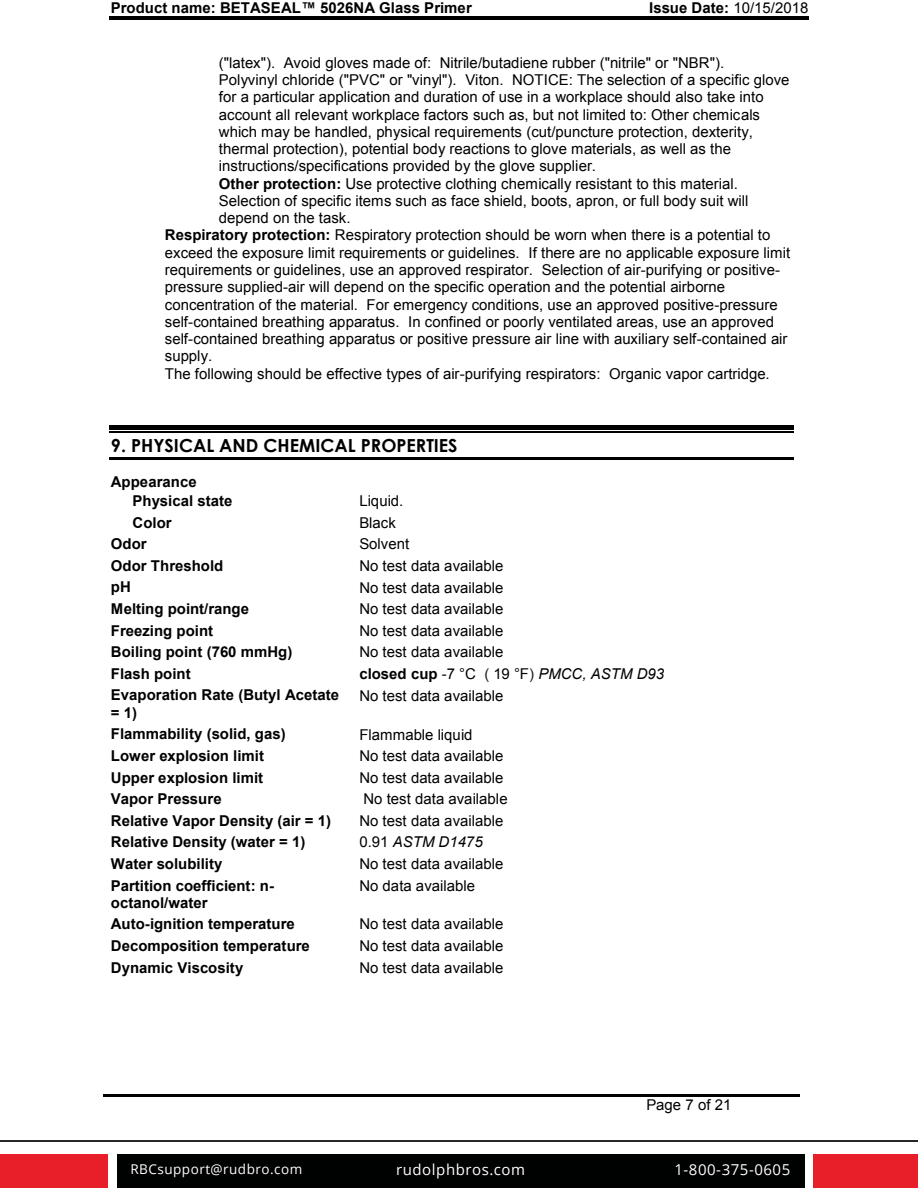
<style>
.page{position:relative;width:918px;height:1188px;background:#fff}
.page>*{position:absolute;margin:0;border:0;box-sizing:border-box;transform-origin:0 0}
.t1{font:700 18px "Century Gothic";color:#000}
.t2{font:15px "Arial";color:#000}
.t3{font:700 15px/19.5px "Arial";color:#000}
.t4{font:italic 15px "Arial";color:#000}
.t5{font:15px "Open Sans";letter-spacing:.035em;color:#fff}
.t6{font:13.5px "Open Sans";letter-spacing:.035em;color:#fff}
.s1{font-weight:400}
.s2{font-weight:700}
.s3{font-weight:700;font-style:normal}
.s4{font-style:normal}
.s5{font-style:normal;color:#1c1c1c}
</style>
<div class="page">
<div style="left:813px;top:1155px;width:105px;height:33px;background:#e81e29"></div>
<div style="left:0;top:1155px;width:108px;height:33px;background:#e81e29"></div>
<div style="left:117px;top:1155px;width:687px;height:33px;background:#000101"></div>
<hr style="left:0;top:1140px;width:918px;height:2px;background:#292829">
<hr style="left:110px;top:16px;width:475px;height:4px;background:#000">
<hr style="left:587px;top:16px;width:222px;height:4px;background:#000">
<hr style="left:103px;top:1094px;width:535px;height:2px;background:#000">
<hr style="left:640px;top:1094px;width:160px;height:2px;background:#000">
<div style="left:109px;top:425px;width:685px;height:5px;background:#000"></div>
<hr style="left:109px;top:431px;width:685px;height:1px;background:#000">
<hr style="left:109px;top:457px;width:685px;height:2px;background:#000">
<p class="t3" style="left:111px;top:-2px;width:362px">Product name: BETASEAL™ 5026NA Glass Primer</p>
<p class="t3" style="left:649px;top:-2px;width:161px">Issue Date: <span class="s1">10/15/2018</span></p>
<p class="t2" style="left:219px;top:53px;width:507px">("latex"). Avoid gloves made of: Nitrile/butadiene rubber ("nitrile" or "NBR").</p>
<p class="t2" style="left:219px;top:70px;width:572px">Polyvinyl chloride ("PVC" or "vinyl"). Viton. NOTICE: The selection of a specific glove</p>
<p class="t2" style="left:219px;top:87px;width:546px">for a particular application and duration of use in a workplace should also take into</p>
<p class="t2" style="left:219px;top:105px;width:543px">account all relevant workplace factors such as, but not limited to: Other chemicals</p>
<p class="t2" style="left:219px;top:122px;width:535px">which may be handled, physical requirements (cut/puncture protection, dexterity,</p>
<p class="t2" style="left:219px;top:139px;width:514px">thermal protection), potential body reactions to glove materials, as well as the</p>
<p class="t2" style="left:219px;top:156px;width:379px">instructions/specifications provided by the glove supplier.</p>
<p class="t2" style="left:219px;top:173px;width:520px"><span class="s2">Other protection:</span> Use protective clothing chemically resistant to this material.</p>
<p class="t2" style="left:219px;top:191px;width:531px">Selection of specific items such as face shield, boots, apron, or full body suit will</p>
<p class="t2" style="left:219px;top:208px;width:133px">depend on the task.</p>
<p class="t2" style="left:165px;top:225px;width:607px"><span class="s2">Respiratory protection:</span> Respiratory protection should be worn when there is a potential to</p>
<p class="t2" style="left:165px;top:243px;width:627px">exceed the exposure limit requirements or guidelines. If there are no applicable exposure limit</p>
<p class="t2" style="left:165px;top:260px;width:617px">requirements or guidelines, use an approved respirator. Selection of air-purifying or positive-</p>
<p class="t2" style="left:165px;top:277px;width:562px">pressure supplied-air will depend on the specific operation and the potential airborne</p>
<p class="t2" style="left:165px;top:294px;width:614px">concentration of the material. For emergency conditions, use an approved positive-pressure</p>
<p class="t2" style="left:165px;top:312px;width:611px">self-contained breathing apparatus. In confined or poorly ventilated areas, use an approved</p>
<p class="t2" style="left:165px;top:329px;width:624px">self-contained breathing apparatus or positive pressure air line with auxiliary self-contained air</p>
<p class="t2" style="left:165px;top:346px;width:49px">supply.</p>
<p class="t2" style="left:165px;top:363px;width:606px">The following should be effective types of air-purifying respirators: Organic vapor cartridge.</p>
<p class="t1" style="left:111px;top:432px;width:348px">9. PHYSICAL AND CHEMICAL PROPERTIES</p>
<p class="t3" style="left:133px;top:472px;width:101px;text-indent:-22px">Appearance<br>Physical state</p>
<p class="t2" style="left:359px;top:491px;width:46px">Liquid.</p>
<p class="t3" style="left:133px;top:513px;width:41px">Color</p>
<p class="t2" style="left:359px;top:513px;width:38px">Black</p>
<p class="t3" style="left:111px;top:535px;width:37px">Odor</p>
<p class="t2" style="left:359px;top:534px;width:51px">Solvent</p>
<p class="t3" style="left:111px;top:556px;width:114px">Odor Threshold</p>
<p class="t2" style="left:359px;top:556px;width:145px">No test data available</p>
<p class="t3" style="left:111px;top:578px;width:21px">pH</p>
<p class="t2" style="left:359px;top:578px;width:145px">No test data available</p>
<p class="t3" style="left:111px;top:600px;width:140px">Melting point/range</p>
<p class="t2" style="left:359px;top:599px;width:145px">No test data available</p>
<p class="t3" style="left:111px;top:621px;width:104px">Freezing point</p>
<p class="t2" style="left:359px;top:621px;width:145px">No test data available</p>
<p class="t3" style="left:111px;top:643px;width:183px">Boiling point (760 mmHg)</p>
<p class="t2" style="left:359px;top:642px;width:145px">No test data available</p>
<p class="t3" style="left:111px;top:664px;width:81px">Flash point</p>
<p class="t4" style="left:359px;top:664px;width:306px"><span class="s3">closed cup</span> <span class="s4">-7 °C</span> <span class="s5">(</span> <span class="s4">19 °F</span><span class="s5">)</span> PMCC, ASTM D93</p>
<p class="t3" style="left:111px;top:687px;width:230px;line-height:17.2px">Evaporation Rate (Butyl Acetate = 1)</p>
<p class="t2" style="left:359px;top:686px;width:145px">No test data available</p>
<p class="t3" style="left:111px;top:725px;width:176px">Flammability (solid, gas)</p>
<p class="t2" style="left:359px;top:724px;width:115px">Flammable liquid</p>
<p class="t3" style="left:111px;top:746px;width:155px">Lower explosion limit</p>
<p class="t2" style="left:359px;top:746px;width:145px">No test data available</p>
<p class="t3" style="left:111px;top:768px;width:154px">Upper explosion limit</p>
<p class="t2" style="left:359px;top:768px;width:145px">No test data available</p>
<p class="t3" style="left:111px;top:790px;width:112px">Vapor Pressure</p>
<p class="t2" style="left:364px;top:789px;width:146px">No test data available</p>
<p class="t3" style="left:111px;top:811px;width:222px">Relative Vapor Density (air = 1)</p>
<p class="t2" style="left:359px;top:811px;width:145px">No test data available</p>
<p class="t3" style="left:111px;top:833px;width:196px">Relative Density (water = 1)</p>
<p class="t4" style="left:359px;top:832px;width:125px"><span class="s4">0.91</span> ASTM D1475</p>
<p class="t3" style="left:111px;top:855px;width:113px">Water solubility</p>
<p class="t2" style="left:359px;top:854px;width:145px">No test data available</p>
<p class="t3" style="left:111px;top:877px;width:165px;line-height:17.1px">Partition coefficient: n&shy;octanol/water</p>
<p class="t2" style="left:359px;top:876px;width:117px">No data available</p>
<p class="t3" style="left:111px;top:915px;width:185px">Auto-ignition temperature</p>
<p class="t2" style="left:359px;top:914px;width:145px">No test data available</p>
<p class="t3" style="left:111px;top:936px;width:200px">Decomposition temperature</p>
<p class="t2" style="left:359px;top:936px;width:145px">No test data available</p>
<p class="t3" style="left:111px;top:958px;width:134px">Dynamic Viscosity</p>
<p class="t2" style="left:359px;top:958px;width:145px">No test data available</p>
<p class="t2" style="left:646px;top:1095px;width:87px">Page 7 of 21</p>
<p class="t6" style="left:130px;top:1160px;width:173px">RBCsupport@rudbro.com</p>
<p class="t5" style="left:396px;top:1160px;width:131px">rudolphbros.com</p>
<p class="t5" style="left:674px;top:1160px;width:117px">1-800-375-0605</p>
</div>
